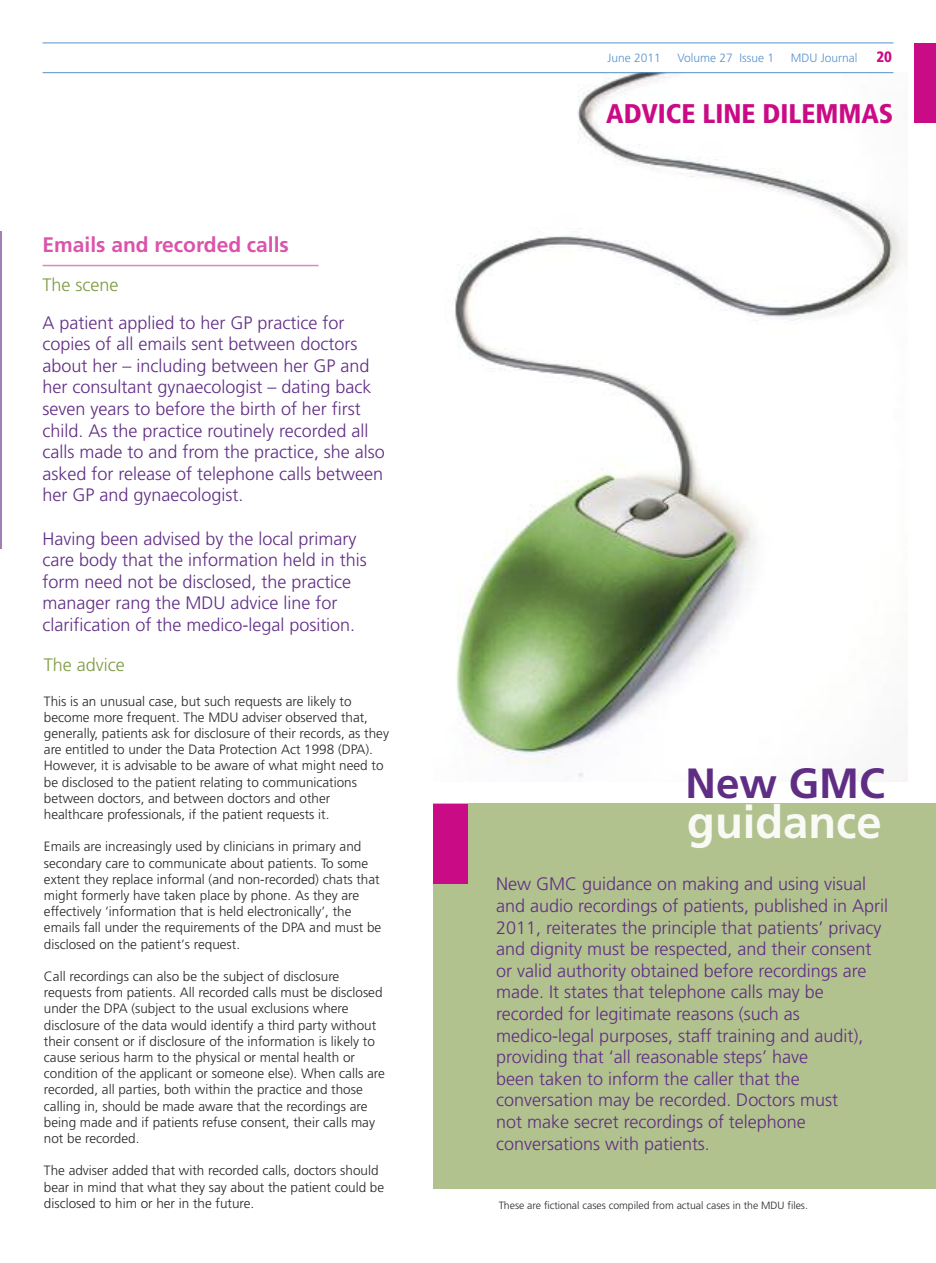
<style>
.page{position:relative;width:936px;height:1263px;background:#fff}
.page>*{position:absolute;margin:0;border:0;box-sizing:border-box;transform-origin:0 0}
.t1{font:700 45.45px "Frutiger";color:#f9faf6}
.t2{font:700 42.3px "Frutiger";color:#602d85}
.t3{font:900 condensed 27px "Frutiger";color:#ca0b86}
.t4{font:700 21px "Frutiger";color:#da54ab}
.t5{font:300 18px/21.6px "Frutiger";color:#602d85}
.t6{font:300 18px "Frutiger";color:#7d9a42}
.t7{font:300 13.5px/16.2px "Frutiger";color:#272627}
.t8{font:300 12px "Frutiger";color:#5792ce}
.t9{font:300 10.5px "Frutiger";color:#272627}
.s1{font-weight:900;font-stretch:condensed;font-size:15px;color:#ca0b86}
</style>
<div class="page">
<img style="left:434px;top:73px;width:473px;height:708px">
<hr style="left:43px;top:43px;width:850px;height:1px;background:#5792ce">
<hr style="left:43px;top:72px;width:850px;height:1px;background:#5792ce">
<div style="left:914px;top:43px;width:21px;height:80px;background:#ca0b86"></div>
<hr style="left:0;top:231px;width:1px;height:318px;background:#9f81b6">
<div style="left:433px;top:803px;width:502px;height:386px;background:#b1c28e"></div>
<div style="left:433px;top:803px;width:34px;height:80px;background:#ca0b86"></div>
<hr style="left:43px;top:265px;width:275px;height:1px;background:#e485c3">
<h3 class="t4" style="left:43px;top:236px;width:248px">Emails and recorded calls</h3>
<h3 class="t6" style="left:43px;top:277px;width:77px">The scene</h3>
<p class="t5" style="left:43px;top:313px;width:344px">A patient applied to her GP practice for copies of all emails sent between doctors about her – including between her GP and her consultant gynaecologist – dating back seven years to before the birth of her first child. As the practice routinely recorded all calls made to and from the practice, she also asked for release of telephone calls between her GP and gynaecologist.</p>
<h3 class="t5" style="left:43px;top:529px;width:326px">Having been advised by the local primary care body that the information held in this form need not be disclosed, the practice manager rang the MDU advice line for clarification of the medico-legal position.</h3>
<h3 class="t6" style="left:44px;top:658px;width:82px">The advice</h3>
<p class="t7" style="left:44px;top:694px;width:346px">This is an unusual case, but such requests are likely to become more frequent. The MDU adviser observed that, generally, patients ask for disclosure of their records, as they are entitled to under the Data Protection Act 1998 (DPA).<br>However, it is advisable to be aware of what might need to be disclosed to the patient relating to communications between doctors, and between doctors and other healthcare professionals, if the patient requests it.</p>
<p class="t7" style="left:44px;top:839px;width:339px">Emails are increasingly used by clinicians in primary and secondary care to communicate about patients. To some extent they replace informal (and non-recorded) chats that might formerly have taken place by phone. As they are effectively ‘information that is held electronically’, the emails fall under the requirements of the DPA and must be disclosed on the patient’s request.</p>
<p class="t7" style="left:44px;top:969px;width:342px">Call recordings can also be the subject of disclosure requests from patients. All recorded calls must be disclosed under the DPA (subject to the usual exclusions where disclosure of the data would identify a third party without their consent or if disclosure of the information is likely to cause serious harm to the physical or mental health or condition of the applicant or someone else). When calls are recorded, all parties, both within the practice and those calling in, should be made aware that the recordings are being made and if patients refuse consent, their calls may not be recorded.</p>
<p class="t7" style="left:44px;top:1163px;width:342px">The adviser added that with recorded calls, doctors should bear in mind that what they say about the patient could be disclosed to him or her in the future.</p>
<p class="t8" style="left:607px;top:53px;width:55px">June 2011</p>
<p class="t8" style="left:677px;top:53px;width:98px">Volume 27 Issue 1</p>
<p class="t8" style="left:790px;top:53px;width:103px">MDU Journal <span class="s1">20</span></p>
<h3 class="t3" style="left:606px;top:102px;width:289px">ADVICE LINE DILEMMAS</h3>
<h2 class="t2" style="left:685px;top:766px;width:201px">New GMC</h2>
<h1 class="t1" style="left:687px;top:804px;width:196px">guidance</h1>
<p class="t5" style="left:496px;top:875px;width:393px">New GMC guidance on making and using visual and audio recordings of patients, published in April 2011, reiterates the principle that patients’ privacy and dignity must be respected, and their consent or valid authority obtained before recordings are made. It states that telephone calls may be recorded for legitimate reasons (such as medico-legal purposes, staff training and audit), providing that ‘all reasonable steps’ have<br>been taken to inform the caller that the conversation may be recorded. Doctors must<br>not make secret recordings of telephone conversations with patients.</p>
<p class="t9" style="left:498px;top:1201px;width:311px">These are fictional cases compiled from actual cases in the MDU files.</p>
</div>
